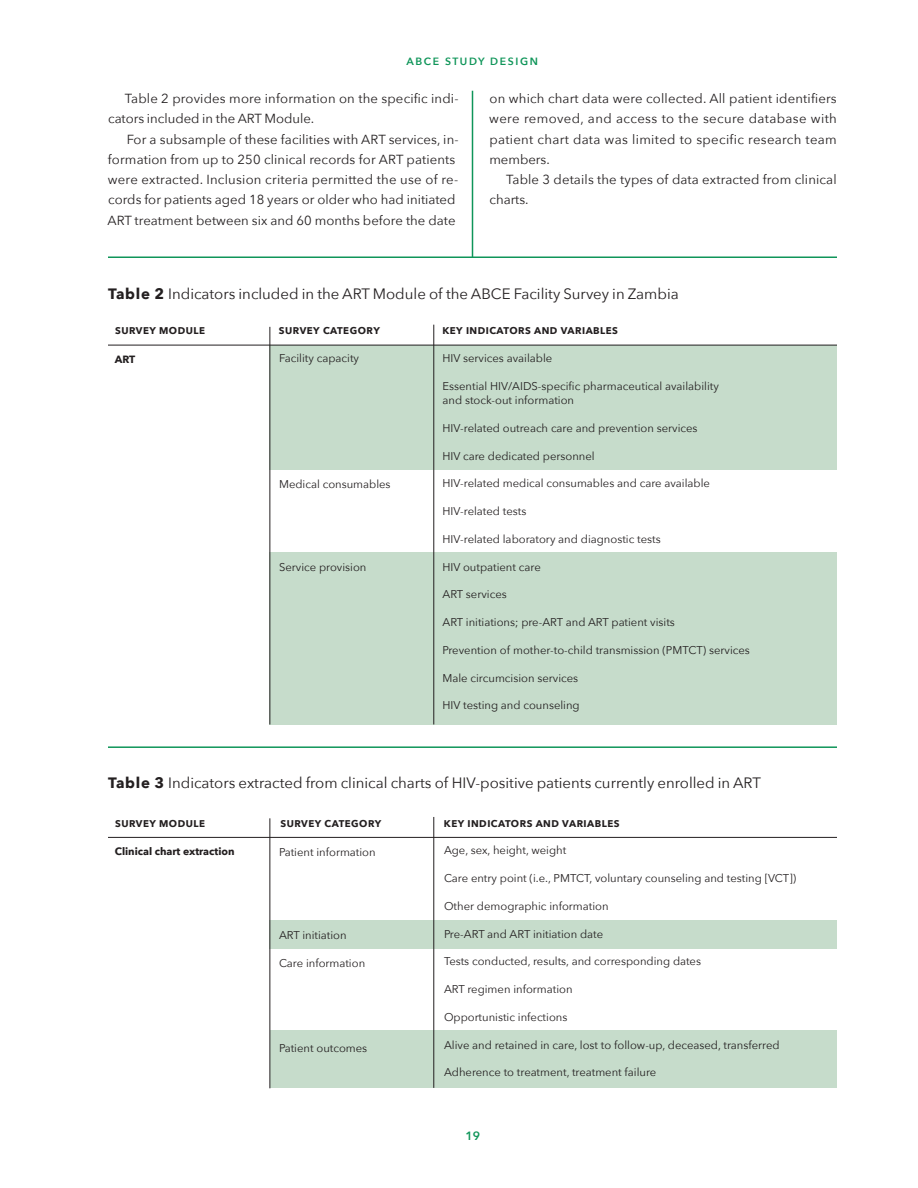
<style>
.page{position:relative;width:918px;height:1188px;background:#fff}
.page>*{position:absolute;margin:0;border:0;box-sizing:border-box;transform-origin:0 0}
.t1{font:15px "Avenir Next";color:#231f20}
.t2{font:13.2px/20.2px "Avenir Next";letter-spacing:.01em;color:#231f20}
.t3{font:600 12px "Avenir Next";color:#0f9559}
.t4{font:11.25px/14.2px "Avenir Next";color:#231f20}
.t5{font:700 10.5px "Avenir Next";color:#231f20}
.t6{font:600 10.5px "Avenir Next";color:#0f9559}
.t7{font:700 9.75px "Avenir Next";letter-spacing:.05em;color:#231f20}
.s1{font-weight:700}
</style>
<div class="page">
<hr style="left:472px;top:91px;width:1px;height:167px;background:#0f9559">
<hr style="left:108px;top:256px;width:729px;height:2px;background:#0f9559">
<div style="left:270px;top:345px;width:567px;height:125px;background:#c6dccb"></div>
<div style="left:270px;top:552px;width:567px;height:172px;background:#c6dccb"></div>
<hr style="left:108px;top:345px;width:729px;height:1px;background:#231f20">
<hr style="left:270px;top:327px;width:1px;height:398px;background:#231f20">
<hr style="left:434px;top:325px;width:1px;height:399px;background:#231f20">
<div style="left:270px;top:1030px;width:567px;height:58px;background:#c6dccb"></div>
<div style="left:270px;top:920px;width:567px;height:29px;background:#c6dccb"></div>
<hr style="left:108px;top:837px;width:729px;height:1px;background:#231f20">
<hr style="left:270px;top:818px;width:1px;height:270px;background:#231f20">
<hr style="left:434px;top:817px;width:1px;height:271px;background:#231f20">
<hr style="left:108px;top:746px;width:729px;height:2px;background:#0f9559">
<p class="t6" style="left:407px;top:54px;width:48px">ABCE STUDY</p>
<p class="t6" style="left:490px;top:54px;width:9px">DESIGN</p>
<p class="t2" style="left:489px;top:88px;width:349px;text-align:justify">on which chart data were collected. All patient identifiers were removed, and access to the secure database with patient chart data was limited to specific research team members.</p>
<p class="t2" style="left:489px;top:169px;width:349px;text-indent:17px">Table 3 details the types of data extracted from clinical charts.</p>
<p class="t2" style="left:108px;top:88px;width:352px;text-indent:17px">Table 2 provides more information on the specific indi&shy;cators included in the ART Module.</p>
<p class="t2" style="left:107px;top:129px;width:353px;text-indent:19px">For a subsample of these facilities with ART services, in&shy;formation from up to 250 clinical records for ART patients were extracted. Inclusion criteria permitted the use of re&shy;cords for patients aged 18 years or older who had initiated ART treatment between six and 60 months before the date</p>
<h1 class="t1" style="left:108px;top:285px;width:572px"><span class="s1">TABLE 2</span> Indicators included in the ART Module of the ABCE Facility Survey in Zambia</h1>
<p class="t7" style="left:115px;top:325px;width:15px">SURVEY</p>
<p class="t7" style="left:159px;top:325px;width:8px">MODULE</p>
<p class="t7" style="left:279px;top:325px;width:15px">SURVEY</p>
<p class="t7" style="left:323px;top:325px;width:8px">CATEGORY</p>
<p class="t7" style="left:442px;top:325px;width:31px">KEY INDICATORS</p>
<p class="t7" style="left:534px;top:325px;width:9px">AND</p>
<p class="t7" style="left:561px;top:325px;width:8px">VARIABLES</p>
<p class="t4" style="left:442px;top:351px;width:111px">HIV services available</p>
<p class="t4" style="left:442px;top:379px;width:278px">Essential HIV/AIDS-specific pharmaceutical availability and stock-out information</p>
<p class="t4" style="left:442px;top:421px;width:257px">HIV-related outreach care and prevention services</p>
<p class="t4" style="left:442px;top:449px;width:154px">HIV care dedicated personnel</p>
<p class="t4" style="left:442px;top:476px;width:269px">HIV-related medical consumables and care available</p>
<p class="t4" style="left:442px;top:504px;width:85px">HIV-related tests</p>
<p class="t4" style="left:442px;top:532px;width:220px">HIV-related laboratory and diagnostic tests</p>
<p class="t4" style="left:442px;top:560px;width:100px">HIV outpatient care</p>
<p class="t4" style="left:442px;top:587px;width:66px">ART services</p>
<p class="t4" style="left:442px;top:615px;width:234px">ART initiations; pre-ART and ART patient visits</p>
<p class="t4" style="left:442px;top:643px;width:309px">Prevention of mother-to-child transmission (PMTCT) services</p>
<p class="t4" style="left:442px;top:671px;width:137px">Male circumcision services</p>
<p class="t4" style="left:442px;top:698px;width:139px">HIV testing and counseling</p>
<p class="t5" style="left:115px;top:353px;width:22px">ART</p>
<p class="t4" style="left:279px;top:351px;width:82px">Facility capacity</p>
<p class="t4" style="left:279px;top:477px;width:113px">Medical consumables</p>
<p class="t4" style="left:279px;top:560px;width:89px">Service provision</p>
<h1 class="t1" style="left:108px;top:774px;width:654px"><span class="s1">TABLE 3</span> Indicators extracted from clinical charts of HIV-positive patients currently enrolled in ART</h1>
<p class="t7" style="left:115px;top:817px;width:15px">SURVEY</p>
<p class="t7" style="left:159px;top:817px;width:8px">MODULE</p>
<p class="t7" style="left:281px;top:817px;width:15px">SURVEY</p>
<p class="t7" style="left:325px;top:817px;width:8px">CATEGORY</p>
<p class="t7" style="left:444px;top:817px;width:31px">KEY INDICATORS</p>
<p class="t7" style="left:536px;top:817px;width:9px">AND</p>
<p class="t7" style="left:562px;top:817px;width:8px">VARIABLES</p>
<p class="t4" style="left:444px;top:843px;width:124px">Age, sex, height, weight</p>
<p class="t4" style="left:444px;top:871px;width:354px">Care entry point (i.e., PMTCT, voluntary counseling and testing [VCT])</p>
<p class="t4" style="left:444px;top:899px;width:166px">Other demographic information</p>
<p class="t4" style="left:444px;top:927px;width:161px">Pre-ART and ART initiation date</p>
<p class="t4" style="left:444px;top:954px;width:259px">Tests conducted, results, and corresponding dates</p>
<p class="t4" style="left:444px;top:982px;width:130px">ART regimen information</p>
<p class="t4" style="left:444px;top:1010px;width:125px">Opportunistic infections</p>
<p class="t4" style="left:444px;top:1038px;width:337px">Alive and retained in care, lost to follow-up, deceased, transferred</p>
<p class="t4" style="left:444px;top:1065px;width:214px">Adherence to treatment, treatment failure</p>
<p class="t5" style="left:115px;top:845px;width:121px">CLINICAL CHART EXTRACTION</p>
<p class="t4" style="left:279px;top:845px;width:98px">Patient information</p>
<p class="t4" style="left:279px;top:928px;width:69px">ART initiation</p>
<p class="t4" style="left:279px;top:956px;width:88px">Care information</p>
<p class="t4" style="left:279px;top:1041px;width:90px">Patient outcomes</p>
<p class="t3" style="left:465px;top:1129px;width:16px">19</p>
</div>
